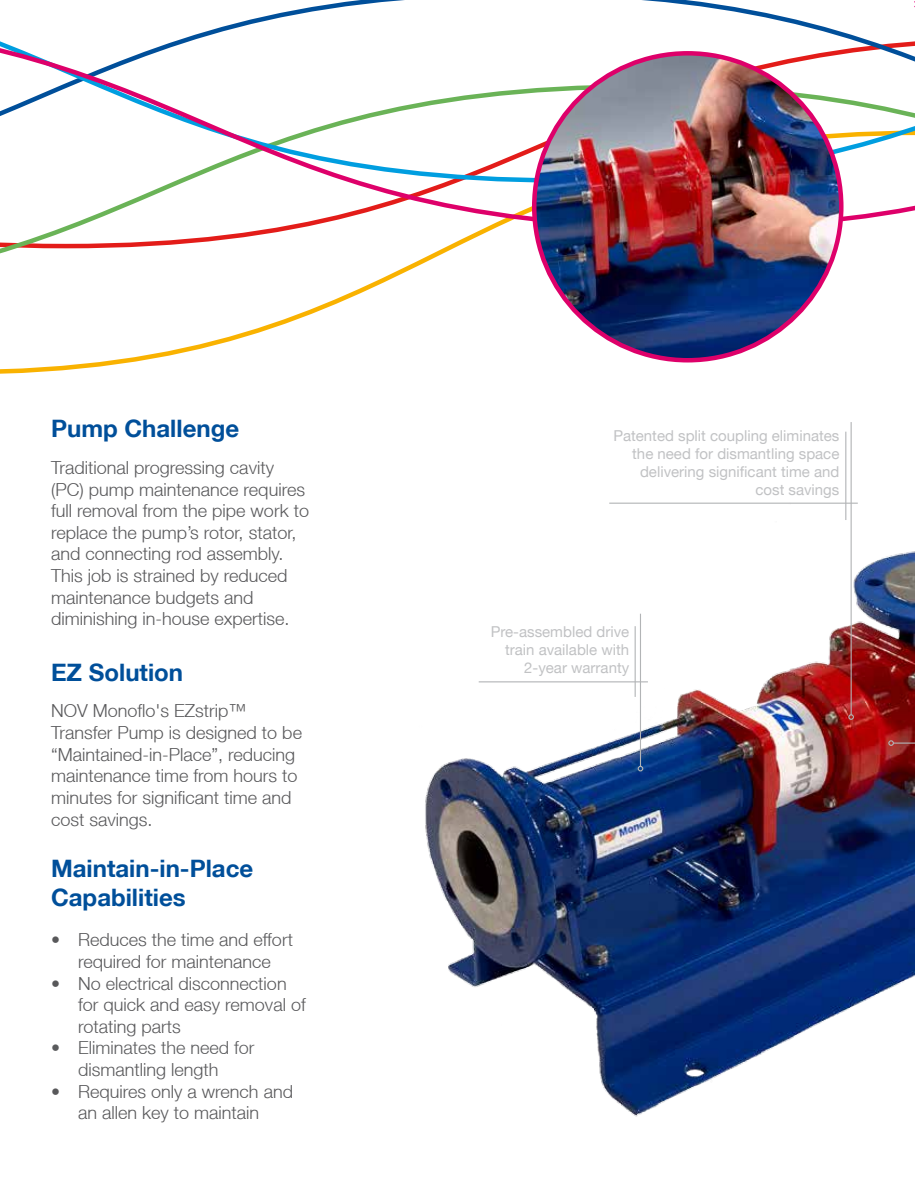
<style>
.page{position:relative;width:915px;height:1187px;background:#fff}
.page>*{position:absolute;margin:0;border:0;box-sizing:border-box;transform-origin:0 0}
.t1{font:700 24px/28.8px "Helvetica Neue LT";color:#004f9a}
.t2{font:300 18px/21.6px "Helvetica Neue LT";color:#58585a}
.t3{font:300 18px/21.6px "Helvetica Neue LT";color:#5a5b5d;text-align:center}
.t4{font:15px/18px "Helvetica Neue LT";color:#c1c2c4;text-align:right}
.s1{color:#58585a}
</style>
<div class="page">
<svg style="left:0;top:298px;width:716px;height:76px"></svg>
<svg style="left:0;top:232px;width:842px;height:66px"></svg>
<svg style="left:267px;top:0;width:513px;height:16px"></svg>
<svg style="left:0;top:16px;width:914px;height:216px"></svg>
<img style="left:534px;top:54px;width:307px;height:306px">
<img style="left:425px;top:422px;width:489px;height:695px">
<hr style="left:850px;top:422px;width:1px;height:292px;background:#b2b4b6">
<svg style="left:848px;top:714px;width:5px;height:5px"></svg>
<hr style="left:845px;top:431px;width:1px;height:89px;background:#b2b4b6">
<hr style="left:609px;top:502px;width:248px;height:1px;background:#b2b4b6">
<hr style="left:639px;top:613px;width:1px;height:153px;background:#b2b4b6">
<svg style="left:637px;top:765px;width:6px;height:6px"></svg>
<hr style="left:634px;top:626px;width:1px;height:70px;background:#b2b4b6">
<hr style="left:478px;top:681px;width:169px;height:1px;background:#b2b4b6">
<svg style="left:888px;top:740px;width:26px;height:5px"></svg>
<h1 class="t1" style="left:51px;top:414px;width:189px">Pump Challenge</h1>
<p class="t2" style="left:51px;top:456px;width:259px">Traditional progressing cavity (PC) pump maintenance requires full removal from the pipe work to replace the pump’s rotor, stator, and connecting rod assembly.<br>This job is strained by reduced maintenance budgets and diminishing in-house expertise.</p>
<h1 class="t1" style="left:51px;top:657px;width:133px">EZ Solution</h1>
<p class="t2" style="left:51px;top:699px;width:252px">NOV Monoflo's EZstrip™<br>Transfer Pump is designed to be “Maintained-in-Place”, reducing maintenance time from hours to minutes for significant time and cost savings.</p>
<h1 class="t1" style="left:51px;top:853px;width:204px">Maintain-in-Place<br>Capabilities</h1>
<p class="t2" style="left:51px;top:928px;width:243px;text-align:center">• Reduces the time and effort required for maintenance</p>
<p class="t2" style="left:78px;top:971px;width:229px;text-indent:-27px">• No electrical disconnection for quick and easy removal of rotating parts</p>
<p class="t3" style="left:51px;top:1036px;width:205px">• Eliminates the need for d<span class="s1">ismantling length</span></p>
<p class="t2" style="left:51px;top:1079px;width:243px;text-align:center">• Requires only a wrench and an allen key to maintain</p>
<p class="t4" style="left:613px;top:427px;width:227px">Patented split coupling eliminates the need for dismantling space delivering significant time and cost savings</p>
<p class="t4" style="left:490px;top:622px;width:140px">Pre-assembled drive train available with<br>2-year warranty</p>
</div>
